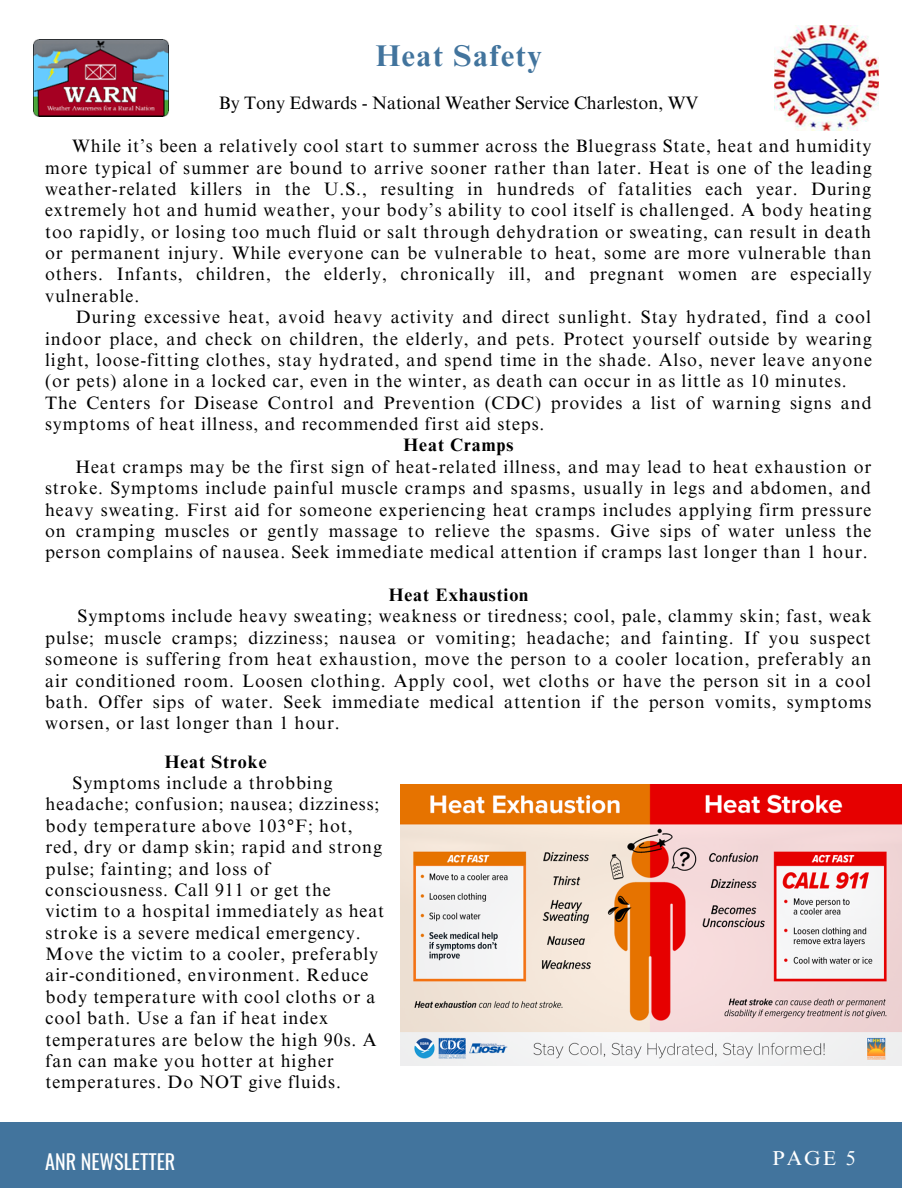
<style>
.page{position:relative;width:918px;height:1188px;background:#fff}
.page>*{position:absolute;margin:0;border:0;box-sizing:border-box;transform-origin:0 0}
.t1{font:700 30px "Times NRMT Pro";letter-spacing:.05em;color:#42749d}
.t2{font:20.1px "Oswald";color:#fff}
.t3{font:20.1px "Times NRMT Pro";color:#fff}
.t4{font:18px/21.3px "Times NRMT Pro";letter-spacing:.05em;color:#000;text-align:justify}
.t5{font:18px "Times NRMT Pro";color:#000}
.t6{font:700 18px "Times NRMT Pro";letter-spacing:.05em;color:#000}
</style>
<div class="page">
<div style="left:0;top:1122px;width:901px;height:66px;background:#42749d"></div>
<img style="left:774px;top:26px;width:105px;height:104px">
<img style="left:34px;top:40px;width:135px;height:76px">
<img style="left:401px;top:785px;width:500px;height:281px">
<p class="t1" style="left:376px;top:44px;width:168px">Heat Safety</p>
<p class="t5" style="left:219px;top:96px;width:481px">By Tony Edwards - National Weather Service Charleston, WV</p>
<p class="t4" style="left:45px;top:138px;width:828px;text-indent:27px">While it’s been a relatively cool start to summer across the Bluegrass State, heat and humidity more typical of summer are bound to arrive sooner rather than later. Heat is one of the leading weather-related killers in the U.S., resulting in hundreds of fatalities each year. During extremely hot and humid weather, your body’s ability to cool itself is challenged. A body heating too rapidly, or losing too much fluid or salt through dehydration or sweating, can result in death or permanent injury. While everyone can be vulnerable to heat, some are more vulnerable than others. Infants, children, the elderly, chronically ill, and pregnant women are especially vulnerable.</p>
<p class="t4" style="left:45px;top:309px;width:828px;text-indent:31px">During excessive heat, avoid heavy activity and direct sunlight. Stay hydrated, find a cool indoor place, and check on children, the elderly, and pets. Protect yourself outside by wearing light, loose-fitting clothes, stay hydrated, and spend time in the shade. Also, never leave anyone (or pets) alone in a locked car, even in the winter, as death can occur in as little as 10 minutes.</p>
<p class="t4" style="left:45px;top:394px;width:828px">The Centers for Disease Control and Prevention (CDC) provides a list of warning signs and symptoms of heat illness, and recommended first aid steps.</p>
<p class="t6" style="left:404px;top:438px;width:111px">Heat Cramps</p>
<p class="t4" style="left:45px;top:458px;width:828px;text-indent:30px">Heat cramps may be the first sign of heat-related illness, and may lead to heat exhaustion or stroke. Symptoms include painful muscle cramps and spasms, usually in legs and abdomen, and heavy sweating. First aid for someone experiencing heat cramps includes applying firm pressure on cramping muscles or gently massage to relieve the spasms. Give sips of water unless the person complains of nausea. Seek immediate medical attention if cramps last longer than 1 hour.</p>
<p class="t6" style="left:389px;top:588px;width:141px">Heat Exhaustion</p>
<p class="t4" style="left:45px;top:608px;width:828px;text-indent:32px">Symptoms include heavy sweating; weakness or tiredness; cool, pale, clammy skin; fast, weak pulse; muscle cramps; dizziness; nausea or vomiting; headache; and fainting. If you suspect someone is suffering from heat exhaustion, move the person to a cooler location, preferably an air conditioned room. Loosen clothing. Apply cool, wet cloths or have the person sit in a cool bath. Offer sips of water. Seek immediate medical attention if the person vomits, symptoms worsen, or last longer than 1 hour.</p>
<p class="t6" style="left:165px;top:755px;width:103px">Heat Stroke</p>
<p class="t4" style="left:46px;top:775px;width:340px;text-align:left;text-indent:27px">Symptoms include a throbbing headache; confusion; nausea; dizziness; body temperature above 103°F; hot, red, dry or damp skin; rapid and strong pulse; fainting; and loss of consciousness. Call 911 or get the victim to a hospital immediately as heat stroke is a severe medical emergency.<br>Move the victim to a cooler, preferably air-conditioned, environment. Reduce body temperature with cool cloths or a cool bath. Use a fan if heat index temperatures are below the high 90s. A fan can make you hotter at higher temperatures. Do NOT give fluids.</p>
<p class="t2" style="left:45px;top:1146px;width:132px">ANR NEWSLETTER</p>
<p class="t3" style="left:773px;top:1151px;width:84px">PAGE 5</p>
</div>
